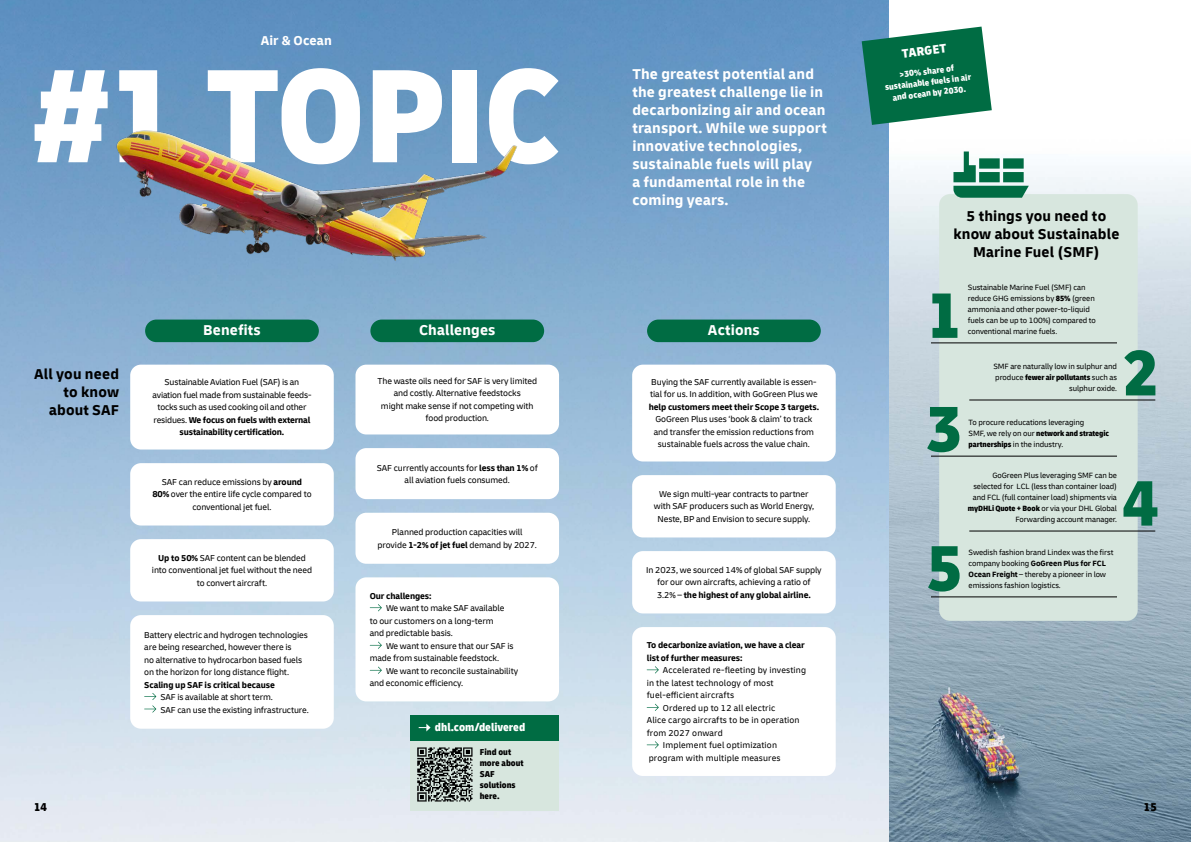
<style>
.page{position:relative;width:1191px;height:842px;background:#fff}
.page>*{position:absolute;margin:0;border:0;box-sizing:border-box;transform-origin:0 0}
.t1{font:900 condensed 139.4px "Delivery";letter-spacing:-.01em;color:#fff}
.t2{font:900 condensed 67.2px "Delivery";color:#006c43}
.t3{font:700 15px/18px "Delivery";letter-spacing:.01em;color:#fff}
.t4{font:700 15px/18px "Delivery";letter-spacing:.01em;color:#000;text-align:center}
.t5{font:700 13.5px "Delivery";letter-spacing:.01em;color:#fff}
.t6{font:900 condensed 13px "Delivery";color:#fff}
.t7{font:900 condensed 12px "Delivery";color:#000}
.t8{font:900 condensed 11.5px "Delivery";color:#fff}
.t9{font:9px/12.5px "Delivery";letter-spacing:-.01em;color:#000;text-align:center}
.t10{font:9px "Delivery";letter-spacing:.015em;color:#000}
.t11{font:700 9px/12.5px "Delivery";letter-spacing:-.01em;color:#000}
.t12{font:900 condensed 9px/11px "Delivery";color:#fff;text-align:center}
.t13{font:900 condensed 9px/11px "Delivery";letter-spacing:.005em;color:#000}
.t14{font:8px/11px "Delivery";letter-spacing:-.01em;color:#000}
.s1{font-weight:700}
.s2{font-weight:900;font-stretch:condensed}
</style>
<div class="page">
<img style="left:889px;top:171px;width:302px;height:671px">
<img style="left:0;top:0;width:889px;height:842px">
<div style="left:145px;top:320px;width:174px;height:22px;background:#006c43;border-radius:11px"></div>
<div style="left:130px;top:365px;width:204px;height:84px;background:#fff;border-radius:11px"></div>
<div style="left:130px;top:463px;width:204px;height:62px;background:#fff;border-radius:11px"></div>
<div style="left:130px;top:539px;width:204px;height:62px;background:#fff;border-radius:11px"></div>
<div style="left:130px;top:615px;width:204px;height:114px;background:#fff;border-radius:11px"></div>
<svg style="left:144px;top:693px;width:12px;height:20px"></svg>
<div style="left:370px;top:320px;width:174px;height:22px;background:#006c43;border-radius:11px"></div>
<div style="left:355px;top:365px;width:204px;height:69px;background:#fff;border-radius:11px"></div>
<div style="left:355px;top:448px;width:204px;height:51px;background:#fff;border-radius:11px"></div>
<div style="left:355px;top:513px;width:204px;height:51px;background:#fff;border-radius:11px"></div>
<div style="left:355px;top:577px;width:204px;height:124px;background:#fff;border-radius:11px"></div>
<svg style="left:370px;top:604px;width:12px;height:7px"></svg>
<svg style="left:370px;top:642px;width:12px;height:7px"></svg>
<svg style="left:370px;top:667px;width:12px;height:7px"></svg>
<div style="left:647px;top:320px;width:174px;height:22px;background:#006c43;border-radius:11px"></div>
<div style="left:632px;top:365px;width:203px;height:96px;background:#fff;border-radius:11px"></div>
<div style="left:632px;top:475px;width:203px;height:62px;background:#fff;border-radius:11px"></div>
<div style="left:632px;top:551px;width:203px;height:62px;background:#fff;border-radius:11px"></div>
<div style="left:632px;top:627px;width:203px;height:149px;background:#fff;border-radius:11px"></div>
<svg style="left:647px;top:666px;width:12px;height:7px"></svg>
<svg style="left:647px;top:704px;width:12px;height:7px"></svg>
<svg style="left:647px;top:741px;width:12px;height:7px"></svg>
<div style="left:939px;top:194px;width:198px;height:427px;background:#d7e6de;border-radius:11px"></div>
<hr style="left:931px;top:342px;width:186px;height:1px;background:#000">
<hr style="left:931px;top:456px;width:186px;height:1px;background:#000">
<hr style="left:931px;top:596px;width:186px;height:1px;background:#000">
<hr style="left:969px;top:399px;width:186px;height:1px;background:#000">
<hr style="left:969px;top:530px;width:186px;height:1px;background:#000">
<svg style="left:953px;top:151px;width:75px;height:47px"></svg>
<img style="left:39px;top:48px;width:542px;height:228px">
<div style="left:410px;top:715px;width:149px;height:96px;background:#d7e6de"></div>
<div style="left:410px;top:715px;width:149px;height:25px;background:#006c43"></div>
<svg style="left:419px;top:724px;width:11px;height:7px"></svg>
<img style="left:417px;top:747px;width:56px;height:55px">
<svg style="left:861px;top:27px;width:130px;height:98px;background:#298265"></svg>
<h3 class="t5" style="left:261px;top:32px;width:73px">Air &amp; Ocean</h3>
<h1 class="t1" style="left:33px;top:27px;width:529px">#1 TOPIC</h1>
<h3 class="t4" style="left:34px;top:365px;width:86px;text-align:right">All you need to know about SAF</h3>
<h3 class="t3" style="left:203px;top:321px;width:59px">Benefits</h3>
<p class="t9" style="left:152px;top:376px;width:160px">Sustainable Aviation Fuel (SAF) is an aviation fuel made from sustainable feeds&shy;tocks such as used cooking oil and other residues. <span class="s1">We focus on fuels with external sustainability certification.</span></p>
<p class="t9" style="left:152px;top:476px;width:161px">SAF can reduce emissions by <span class="s1">around<br>80%</span> over the entire life cycle compared to conventional jet fuel.</p>
<p class="t9" style="left:152px;top:552px;width:162px"><span class="s1">Up to 50%</span> SAF content can be blended into conventional jet fuel without the need to convert aircraft.</p>
<p class="t9" style="left:144px;top:628px;width:165px;text-align:left">Battery electric and hydrogen technologies are being researched, however there is<br>no alternative to hydrocarbon based fuels on the horizon for long distance flight.</p>
<p class="t11" style="left:144px;top:678px;width:132px">Scaling up SAF is critical because</p>
<p class="t9" style="left:160px;top:691px;width:150px;text-align:left">SAF is available at short term.<br>SAF can use the existing infrastructure.</p>
<h3 class="t3" style="left:419px;top:321px;width:78px">Challenges</h3>
<p class="t9" style="left:377px;top:375px;width:161px">The waste oils need for SAF is very limited and costly. Alternative feedstocks<br>might make sense if not competing with food production.</p>
<p class="t9" style="left:377px;top:461px;width:162px">SAF currently accounts for <span class="s1">less than 1%</span> of all aviation fuels consumed.</p>
<p class="t9" style="left:377px;top:526px;width:161px">Planned production capacities will provide <span class="s1">1-2% of jet fuel</span> demand by 2027.</p>
<p class="t11" style="left:370px;top:589px;width:63px">Our challenges:</p>
<p class="t9" style="left:370px;top:602px;width:136px;text-align:left;text-indent:16px">We want to make SAF available to our customers on a long-term and predictable basis.</p>
<p class="t9" style="left:370px;top:639px;width:145px;text-align:left;text-indent:16px">We want to ensure that our SAF is made from sustainable feedstock.</p>
<p class="t9" style="left:370px;top:664px;width:150px;text-align:left;text-indent:16px">We want to reconcile sustainability and economic efficiency.</p>
<p class="t8" style="left:435px;top:720px;width:92px">dhl.com/delivered</p>
<p class="t13" style="left:480px;top:746px;width:45px">Find out more about<br>SAF solutions here.</p>
<h3 class="t3" style="left:632px;top:65px;width:196px">The greatest potential and the greatest challenge lie in decarbonizing air and ocean transport. While we support innovative technologies, sustainable fuels will play<br>a fundamental role in the coming years.</h3>
<h3 class="t3" style="left:708px;top:321px;width:53px">Actions</h3>
<p class="t9" style="left:650px;top:376px;width:169px;text-align:left">Buying the SAF currently available is essen&shy;tial for us. In addition, with GoGreen Plus we</p>
<p class="t11" style="left:649px;top:401px;width:172px">help customers meet their Scope 3 targets.</p>
<p class="t9" style="left:654px;top:413px;width:162px">GoGreen Plus uses ‘book &amp; claim’ to track and transfer the emission reductions from sustainable fuels across the value chain.</p>
<p class="t9" style="left:654px;top:488px;width:162px">We sign multi-year contracts to partner with SAF producers such as World Energy,<br>Neste, BP and Envision to secure supply.</p>
<p class="t9" style="left:646px;top:564px;width:177px">In 2023, we sourced 14% of global SAF supply for our own aircrafts, achieving a ratio of<br>3.2% – <span class="s1">the highest of any global airline.</span></p>
<p class="t11" style="left:647px;top:639px;width:159px">To decarbonize aviation, we have a clear list of further measures:</p>
<p class="t10" style="left:663px;top:665px;width:145px">Accelerated re-fleeting by investing</p>
<p class="t10" style="left:647px;top:677px;width:128px">in the latest technology of most</p>
<p class="t10" style="left:647px;top:690px;width:89px">fuel-efficient aircrafts</p>
<p class="t10" style="left:663px;top:702px;width:114px">Ordered up to 12 all electric</p>
<p class="t10" style="left:647px;top:715px;width:154px">Alice cargo aircrafts to be in operation</p>
<p class="t10" style="left:647px;top:727px;width:78px">from 2027 onward</p>
<p class="t10" style="left:663px;top:740px;width:116px">Implement fuel optimization</p>
<p class="t10" style="left:649px;top:752px;width:133px">program with multiple measures</p>
<h3 class="t6" style="left:901px;top:46px;width:46px;rotate:-7deg">TARGET</h3>
<p class="t12" style="left:883px;top:71px;width:88px;rotate:-7deg">&gt;30% share of sustainable fuels in air and ocean by 2030.</p>
<h3 class="t4" style="left:953px;top:207px;width:167px">5 things you need to know about Sustainable<br>Marine Fuel (SMF)</h3>
<h2 class="t2" style="left:926px;top:273px;width:38px">1</h2>
<h2 class="t2" style="left:926px;top:386px;width:38px">3</h2>
<h2 class="t2" style="left:926px;top:525px;width:38px">5</h2>
<p class="t14" style="left:967px;top:282px;width:129px">Sustainable Marine Fuel (SMF) can reduce GHG emissions by <span class="s2">85%</span> (green ammonia and other power-to-liquid fuels can be up to 100%) compared to</p>
<p class="t14" style="left:967px;top:326px;width:91px">conventional marine fuels.</p>
<h2 class="t2" style="left:1122px;top:330px;width:38px">2</h2>
<p class="t14" style="left:993px;top:361px;width:125px;text-align:right">SMF are naturally low in sulphur and produce <span class="s2">fewer air pollutants</span> such as sulphur oxide.</p>
<p class="t14" style="left:968px;top:417px;width:142px">To procure reducations leveraging<br>SMF, we rely on our <span class="s2">network and strategic</span></p>
<p class="t14" style="left:968px;top:439px;width:96px"><span class="s2">partnerships</span> in the industry.</p>
<p class="t14" style="left:967px;top:470px;width:151px;text-align:right">GoGreen Plus leveraging SMF can be selected for LCL (less than container load) and FCL (full container load) shipments via <span class="s2">myDHLi Quote + Book</span> or via your DHL Global Forwarding account manager.</p>
<h2 class="t2" style="left:1122px;top:460px;width:38px">4</h2>
<p class="t14" style="left:968px;top:547px;width:146px">Swedish fashion brand Lindex was the first company booking <span class="s1">GoGreen Plus for FCL<br>Ocean Freight</span> – thereby a pioneer in low</p>
<p class="t14" style="left:968px;top:580px;width:94px">emissions fashion logistics.</p>
<h3 class="t7" style="left:34px;top:799px;width:15px">14</h3>
<h3 class="t7" style="left:1144px;top:799px;width:15px">15</h3>
</div>
